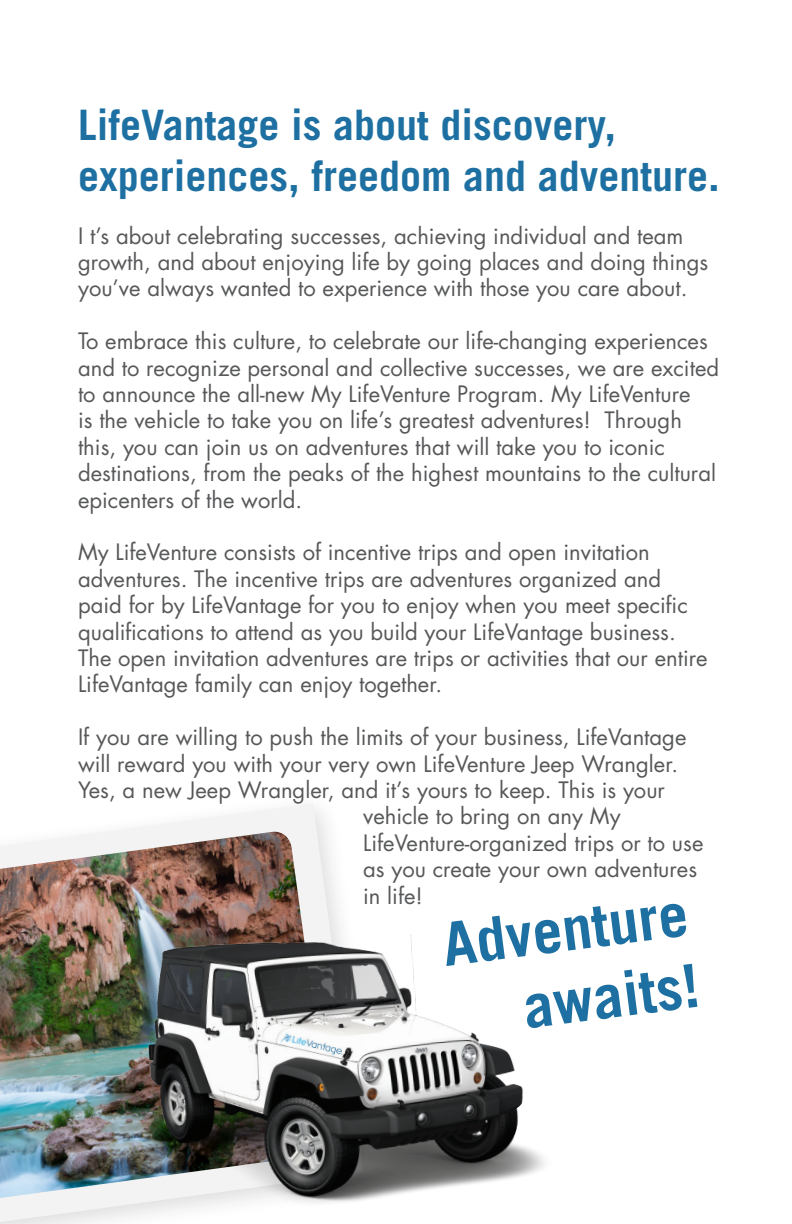
<style>
.page{position:relative;width:792px;height:1224px;background:#fff}
.page>*{position:absolute;margin:0;border:0;box-sizing:border-box;transform-origin:0 0}
.t1{font:700 60px "Trade Gothic";color:#1d70a1}
.t2{font:700 42px/50.4px "Trade Gothic";color:#1d70a1}
.t3{font:22px/26.4px "Futura";color:#57585a}
</style>
<div class="page">
<svg style="left:107px;top:804px;width:220px;height:28px;fill:#f3f3f3"></svg>
<img style="left:0;top:832px;width:331px;height:29px">
<img style="left:0;top:861px;width:545px;height:363px">
<p class="t2" style="left:78px;top:100px;width:643px">LifeVantage is about discovery, experiences, freedom and adventure.</p>
<p class="t3" style="left:78px;top:222px;width:632px">I t’s about celebrating successes, achieving individual and team growth, and about enjoying life by going places and doing things you’ve always wanted to experience with those you care about.</p>
<p class="t3" style="left:78px;top:328px;width:643px">To embrace this culture, to celebrate our life-changing experiences and to recognize personal and collective successes, we are excited to announce the all-new My LifeVenture Program. My LifeVenture<br>is the vehicle to take you on life’s greatest adventures! Through this, you can join us on adventures that will take you to iconic destinations, from the peaks of the highest mountains to the cultural epicenters of the world.</p>
<p class="t3" style="left:78px;top:539px;width:631px">My LifeVenture consists of incentive trips and open invitation adventures. The incentive trips are adventures organized and paid for by LifeVantage for you to enjoy when you meet specific qualifications to attend as you build your LifeVantage business.<br>The open invitation adventures are trips or activities that our entire LifeVantage family can enjoy together.</p>
<p class="t3" style="left:78px;top:724px;width:610px">If you are willing to push the limits of your business, LifeVantage</p>
<p class="t3" style="left:78px;top:750px;width:602px">will reward you with your very own LifeVenture Jeep Wrangler.</p>
<p class="t3" style="left:78px;top:776px;width:588px">Yes, a new Jeep Wrangler, and it’s yours to keep. This is your</p>
<p class="t3" style="left:363px;top:803px;width:259px">vehicle to bring on any My</p>
<p class="t3" style="left:363px;top:829px;width:342px">LifeVenture-organized trips or to use</p>
<p class="t3" style="left:363px;top:856px;width:335px">as you create your own adventures</p>
<p class="t3" style="left:363px;top:882px;width:61px">in life!</p>
<p class="t1" style="left:438px;top:908px;width:248px;rotate:-7deg">Adventure</p>
<p class="t1" style="left:519px;top:970px;width:178px;rotate:-7deg">awaits!</p>
</div>
